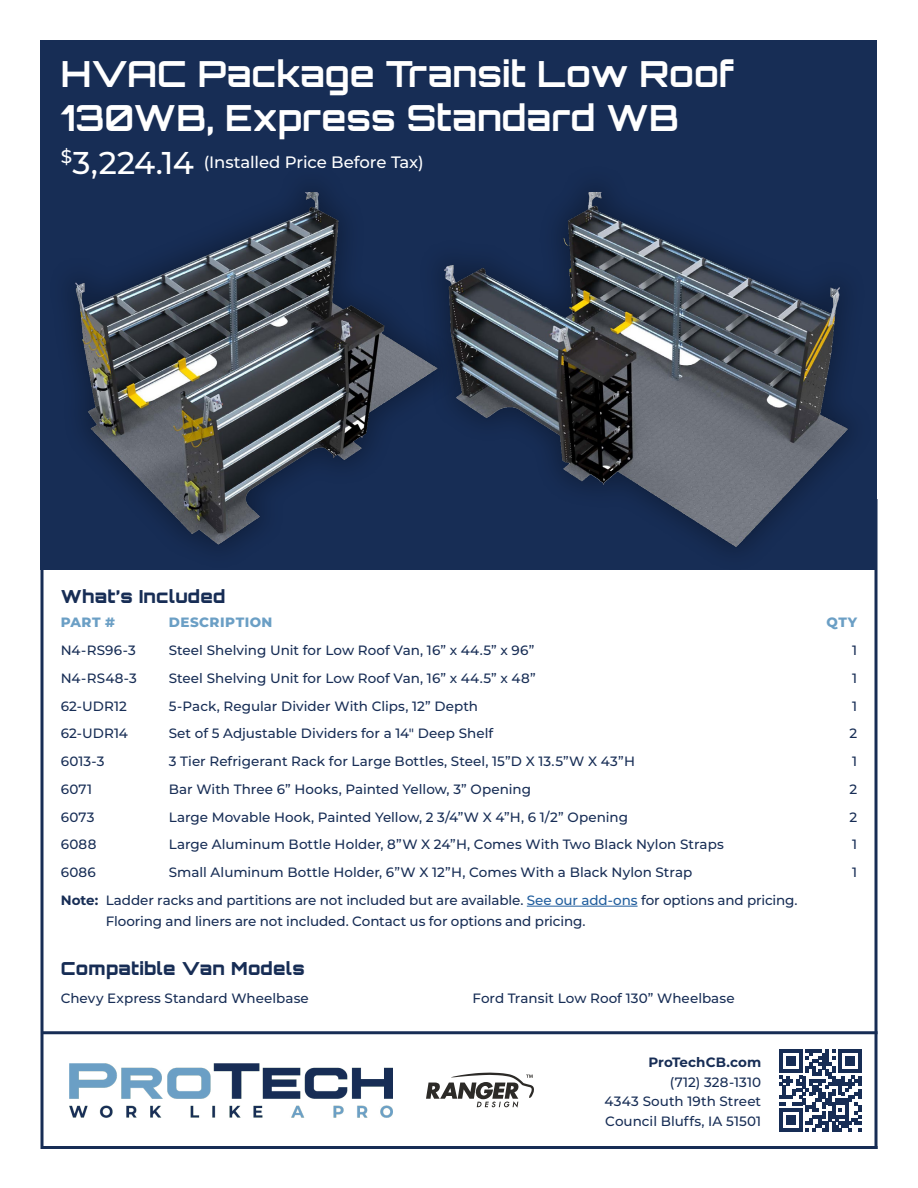
<style>
.page{position:relative;width:918px;height:1188px;background:#fff}
.page>*{position:absolute;margin:0;border:0;box-sizing:border-box;transform-origin:0 0}
.t1{font:700 36px/43.2px "Orbitron";letter-spacing:-.005em;color:#fff}
.t2{font:900 18px "Orbitron";letter-spacing:.015em;color:#172d55}
.t3{font:500 16.5px "Montserrat";letter-spacing:-.01em;color:#fff}
.t4{font:500 13.5px/19.5px "Montserrat";color:#172d55;text-align:justify}
.t5{font:800 13.5px "Montserrat";letter-spacing:.035em;color:#6b9fc5}
.t6{font:700 13.5px "Montserrat";letter-spacing:.005em;color:#172d55}
.s1{font-size:31.5px}
.s2{font-weight:700}
.s3{color:#215e9e}
</style>
<div class="page">
<img style="left:69px;top:1063px;width:324px;height:54px">
<svg style="left:780px;top:1050px;width:81px;height:81px"></svg>
<div style="left:40px;top:40px;width:838px;height:530px;background:#172d55"></div>
<div style="left:47px;top:163px;width:418px;height:409px;background:#172d55"></div>
<img style="left:74px;top:192px;width:342px;height:356px">
<div style="left:416px;top:163px;width:459px;height:411px;background:#172d55"></div>
<img style="left:444px;top:192px;width:405px;height:357px">
<hr style="left:527px;top:906px;width:111px;height:1px;background:#215e9e">
<hr style="left:42px;top:1031px;width:836px;height:3px;background:#172d55">
<svg style="left:40px;top:570px;width:4px;height:579px;background:#50607e"></svg>
<svg style="left:874px;top:499px;width:4px;height:647px;background:#4d5d7c"></svg>
<hr style="left:42px;top:1146px;width:836px;height:3px;background:#172d55">
<svg style="left:426px;top:1073px;width:108px;height:35px"></svg>
<h1 class="t1" style="left:61px;top:53px;width:675px">HVAC Package Transit Low Roof<br>130WB, Express Standard WB</h1>
<p class="t3" style="left:61px;top:151px;width:364px"><sup>$</sup><span class="s1">3,224.14</span> (Installed Price Before Tax)</p>
<h2 class="t2" style="left:61px;top:585px;width:166px">What’s Included</h2>
<p class="t5" style="left:61px;top:613px;width:56px">PART #</p>
<p class="t5" style="left:169px;top:613px;width:105px">DESCRIPTION</p>
<p class="t5" style="left:827px;top:613px;width:32px">QTY</p>
<p class="t4" style="left:61px;top:640px;width:77px">N4-RS96-3</p>
<p class="t4" style="left:169px;top:640px;width:367px">Steel Shelving Unit for Low Roof Van, 16” x 44.5” x 96”</p>
<p class="t4" style="left:852px;top:640px;width:6px">1</p>
<p class="t4" style="left:61px;top:668px;width:78px">N4-RS48-3</p>
<p class="t4" style="left:169px;top:668px;width:369px">Steel Shelving Unit for Low Roof Van, 16” x 44.5” x 48”</p>
<p class="t4" style="left:852px;top:668px;width:6px">1</p>
<p class="t4" style="left:61px;top:695px;width:68px">62-UDR12</p>
<p class="t4" style="left:169px;top:695px;width:311px">5-Pack, Regular Divider With Clips, 12” Depth</p>
<p class="t4" style="left:852px;top:695px;width:6px">1</p>
<p class="t4" style="left:61px;top:723px;width:69px">62-UDR14</p>
<p class="t4" style="left:169px;top:723px;width:326px">Set of 5 Adjustable Dividers for a 14″ Deep Shelf</p>
<p class="t4" style="left:850px;top:723px;width:9px">2</p>
<p class="t4" style="left:61px;top:751px;width:45px">6013-3</p>
<p class="t4" style="left:169px;top:751px;width:468px">3 Tier Refrigerant Rack for Large Bottles, Steel, 15”D X 13.5”W X 43”H</p>
<p class="t4" style="left:852px;top:751px;width:6px">1</p>
<p class="t4" style="left:61px;top:779px;width:33px">6071</p>
<p class="t4" style="left:169px;top:779px;width:364px">Bar With Three 6” Hooks, Painted Yellow, 3” Opening</p>
<p class="t4" style="left:850px;top:779px;width:9px">2</p>
<p class="t4" style="left:61px;top:807px;width:35px">6073</p>
<p class="t4" style="left:169px;top:807px;width:461px">Large Movable Hook, Painted Yellow, 2 3/4”W X 4”H, 6 1/2” Opening</p>
<p class="t4" style="left:850px;top:807px;width:9px">2</p>
<p class="t4" style="left:61px;top:834px;width:37px">6088</p>
<p class="t4" style="left:169px;top:834px;width:557px">Large Aluminum Bottle Holder, 8”W X 24”H, Comes With Two Black Nylon Straps</p>
<p class="t4" style="left:852px;top:834px;width:6px">1</p>
<p class="t4" style="left:61px;top:862px;width:37px">6086</p>
<p class="t4" style="left:169px;top:862px;width:525px">Small Aluminum Bottle Holder, 6”W X 12”H, Comes With a Black Nylon Strap</p>
<p class="t4" style="left:852px;top:862px;width:6px">1</p>
<p class="t4" style="left:106px;top:889px;width:693px;line-height:21px;text-indent:-45px"><span class="s2">Note:</span> Ladder racks and partitions are not included but are available. <span class="s3">See our add-ons</span> for options and pricing.<br>Flooring and liners are not included. Contact us for options and pricing.</p>
<h2 class="t2" style="left:61px;top:957px;width:246px">Compatible Van Models</h2>
<p class="t4" style="left:61px;top:988px;width:250px">Chevy Express Standard Wheelbase</p>
<p class="t4" style="left:472px;top:988px;width:264px">Ford Transit Low Roof 130” Wheelbase</p>
<p class="t6" style="left:648px;top:1053px;width:114px">ProTechCB.com</p>
<p class="t4" style="left:605px;top:1072px;width:158px;text-indent:65px">(712) 328-1310<br>4343 South 19th Street Council Bluffs, IA 51501</p>
</div>
